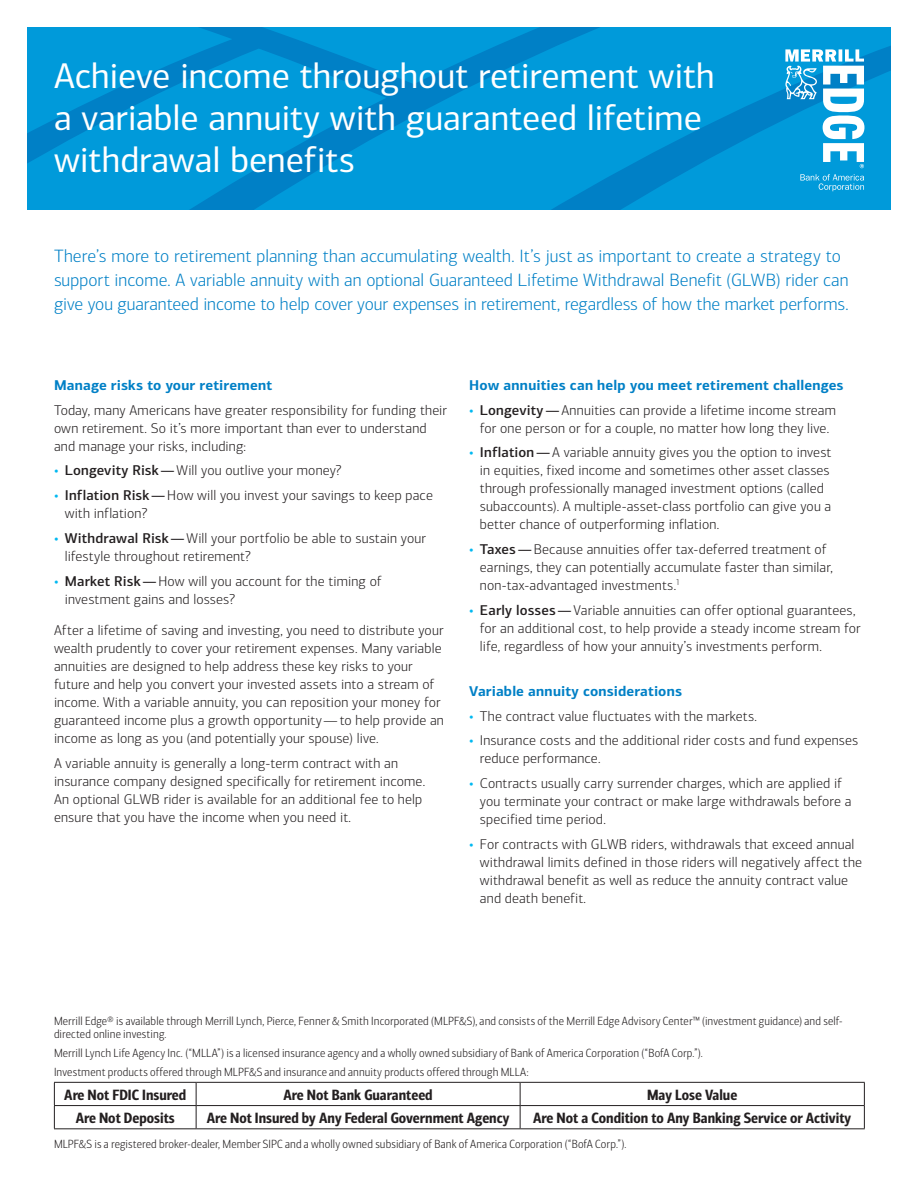
<style>
.page{position:relative;width:918px;height:1188px;background:#fff}
.page>*{position:absolute;margin:0;border:0;box-sizing:border-box;transform-origin:0 0}
.t1{font:36px/42px "Connections";color:#fff}
.t2{font:300 18px/24px "Connections";color:#0080c6}
.t3{font:15px "Connections Cond Bld";color:#231f20}
.t4{font:300 14.25px/18px "Connections";letter-spacing:.01em;color:#231f20}
.t5{font:700 14.25px "Connections";letter-spacing:.015em;color:#0080c6}
.t6{font:300 12px/13.5px "Connections Cond";letter-spacing:.015em;color:#231f20}
.s1{font-weight:400;color:#00b8f1}
.s2{font-weight:500}
</style>
<div class="page">
<svg style="left:27px;top:27px;width:864px;height:182px;background:#0094d6"></svg>
<svg style="left:800px;top:174px;width:64px;height:17px"></svg>
<svg style="left:785px;top:49px;width:79px;height:119px"></svg>
<hr style="left:54px;top:1082px;width:142px;height:1px;background:#231f20">
<hr style="left:196px;top:1082px;width:324px;height:1px;background:#231f20">
<hr style="left:520px;top:1082px;width:345px;height:1px;background:#231f20">
<hr style="left:54px;top:1105px;width:142px;height:1px;background:#231f20">
<svg style="left:54px;top:1083px;width:1px;height:45px"></svg>
<hr style="left:196px;top:1105px;width:324px;height:1px;background:#231f20">
<svg style="left:196px;top:1083px;width:1px;height:45px"></svg>
<hr style="left:520px;top:1105px;width:345px;height:1px;background:#231f20">
<svg style="left:520px;top:1083px;width:1px;height:45px"></svg>
<svg style="left:864px;top:1083px;width:1px;height:45px"></svg>
<hr style="left:54px;top:1128px;width:142px;height:1px;background:#231f20">
<hr style="left:196px;top:1128px;width:324px;height:1px;background:#231f20">
<hr style="left:520px;top:1128px;width:345px;height:1px;background:#231f20">
<h1 class="t1" style="left:54px;top:54px;width:662px">Achieve income throughout retirement with a variable annuity with guaranteed lifetime withdrawal benefits</h1>
<p class="t2" style="left:54px;top:244px;width:796px">There’s more to retirement planning than accumulating wealth. It’s just as important to create a strategy to support income. A variable annuity with an optional Guaranteed Lifetime Withdrawal Benefit (GLWB) rider can give you guaranteed income to help cover your expenses in retirement, regardless of how the market performs.</p>
<p class="t5" style="left:54px;top:376px;width:220px">Manage risks to your retirement</p>
<p class="t4" style="left:54px;top:401px;width:395px">Today, many Americans have greater responsibility for funding their own retirement. So it’s more important than ever to understand and manage your risks, including:</p>
<p class="t4" style="left:54px;top:462px;width:289px"><span class="s1">•</span> <span class="s2">Longevity Risk—</span>Will you outlive your money?</p>
<p class="t4" style="left:65px;top:486px;width:370px;text-indent:-11px"><span class="s1">•</span> <span class="s2">Inflation Risk—</span>How will you invest your savings to keep pace with inflation?</p>
<p class="t4" style="left:65px;top:529px;width:363px;text-indent:-11px"><span class="s1">•</span> <span class="s2">Withdrawal Risk—</span>Will your portfolio be able to sustain your lifestyle throughout retirement?</p>
<p class="t4" style="left:65px;top:572px;width:318px;text-indent:-11px"><span class="s1">•</span> <span class="s2">Market Risk—</span>How will you account for the timing of investment gains and losses?</p>
<p class="t4" style="left:54px;top:621px;width:391px">After a lifetime of saving and investing, you need to distribute your wealth prudently to cover your retirement expenses. Many variable annuities are designed to help address these key risks to your future and help you convert your invested assets into a stream of income. With a variable annuity, you can reposition your money for guaranteed income plus a growth opportunity—to help provide an income as long as you (and potentially your spouse) live.</p>
<p class="t4" style="left:54px;top:754px;width:373px">A variable annuity is generally a long-term contract with an insurance company designed specifically for retirement income.<br>An optional GLWB rider is available for an additional fee to help ensure that you have the income when you need it.</p>
<p class="t5" style="left:469px;top:376px;width:376px">How annuities can help you meet retirement challenges</p>
<p class="t4" style="left:469px;top:401px;width:368px;text-align:center"><span class="s1">•</span> <span class="s2">Longevity—</span>Annuities can provide a lifetime income stream for one person or for a couple, no matter how long they live.</p>
<p class="t4" style="left:480px;top:444px;width:353px;text-indent:-11px"><span class="s1">•</span> <span class="s2">Inflation—</span>A variable annuity gives you the option to invest in equities, fixed income and sometimes other asset classes through professionally managed investment options (called subaccounts). A multiple-asset-class portfolio can give you a better chance of outperforming inflation.</p>
<p class="t4" style="left:480px;top:540px;width:354px;text-indent:-11px"><span class="s1">•</span> <span class="s2">Taxes—</span>Because annuities offer tax-deferred treatment of earnings, they can potentially accumulate faster than similar, non-tax-advantaged investments.<sup>1</sup></p>
<p class="t4" style="left:480px;top:601px;width:382px;text-indent:-11px"><span class="s1">•</span> <span class="s2">Early losses—</span>Variable annuities can offer optional guarantees, for an additional cost, to help provide a steady income stream for life, regardless of how your annuity’s investments perform.</p>
<p class="t5" style="left:469px;top:682px;width:214px">Variable annuity considerations</p>
<p class="t4" style="left:469px;top:707px;width:290px"><span class="s1">•</span> The contract value fluctuates with the markets.</p>
<p class="t4" style="left:480px;top:732px;width:380px;text-indent:-11px"><span class="s1">•</span> Insurance costs and the additional rider costs and fund expenses reduce performance.</p>
<p class="t4" style="left:480px;top:774px;width:373px;text-indent:-11px"><span class="s1">•</span> Contracts usually carry surrender charges, which are applied if you terminate your contract or make large withdrawals before a specified time period.</p>
<p class="t4" style="left:480px;top:835px;width:384px;text-indent:-11px"><span class="s1">•</span> For contracts with GLWB riders, withdrawals that exceed annual withdrawal limits defined in those riders will negatively affect the withdrawal benefit as well as reduce the annuity contract value and death benefit.</p>
<p class="t6" style="left:54px;top:1014px;width:790px">Merrill Edge® is available through Merrill Lynch, Pierce, Fenner &amp; Smith Incorporated (MLPF&amp;S), and consists of the Merrill Edge Advisory Center™ (investment guidance) and self&shy;directed online investing.</p>
<p class="t6" style="left:54px;top:1044px;width:650px;line-height:18.9px">Merrill Lynch Life Agency Inc. (“MLLA”) is a licensed insurance agency and a wholly owned subsidiary of Bank of America Corporation (“BofA Corp.”).<br>Investment products offered through MLPF&amp;S and insurance and annuity products offered through MLLA:</p>
<p class="t3" style="left:64px;top:1086px;width:123px">Are Not FDIC Insured</p>
<p class="t3" style="left:284px;top:1086px;width:151px">Are Not Bank Guaranteed</p>
<p class="t3" style="left:647px;top:1086px;width:92px">May Lose Value</p>
<p class="t3" style="left:76px;top:1109px;width:101px">Are Not Deposits</p>
<p class="t3" style="left:207px;top:1109px;width:304px">Are Not Insured by Any Federal Government Agency</p>
<p class="t3" style="left:533px;top:1109px;width:320px">Are Not a Condition to Any Banking Service or Activity</p>
<p class="t6" style="left:54px;top:1137px;width:574px">MLPF&amp;S is a registered broker-dealer, Member SIPC and a wholly owned subsidiary of Bank of America Corporation (“BofA Corp.”).</p>
</div>
